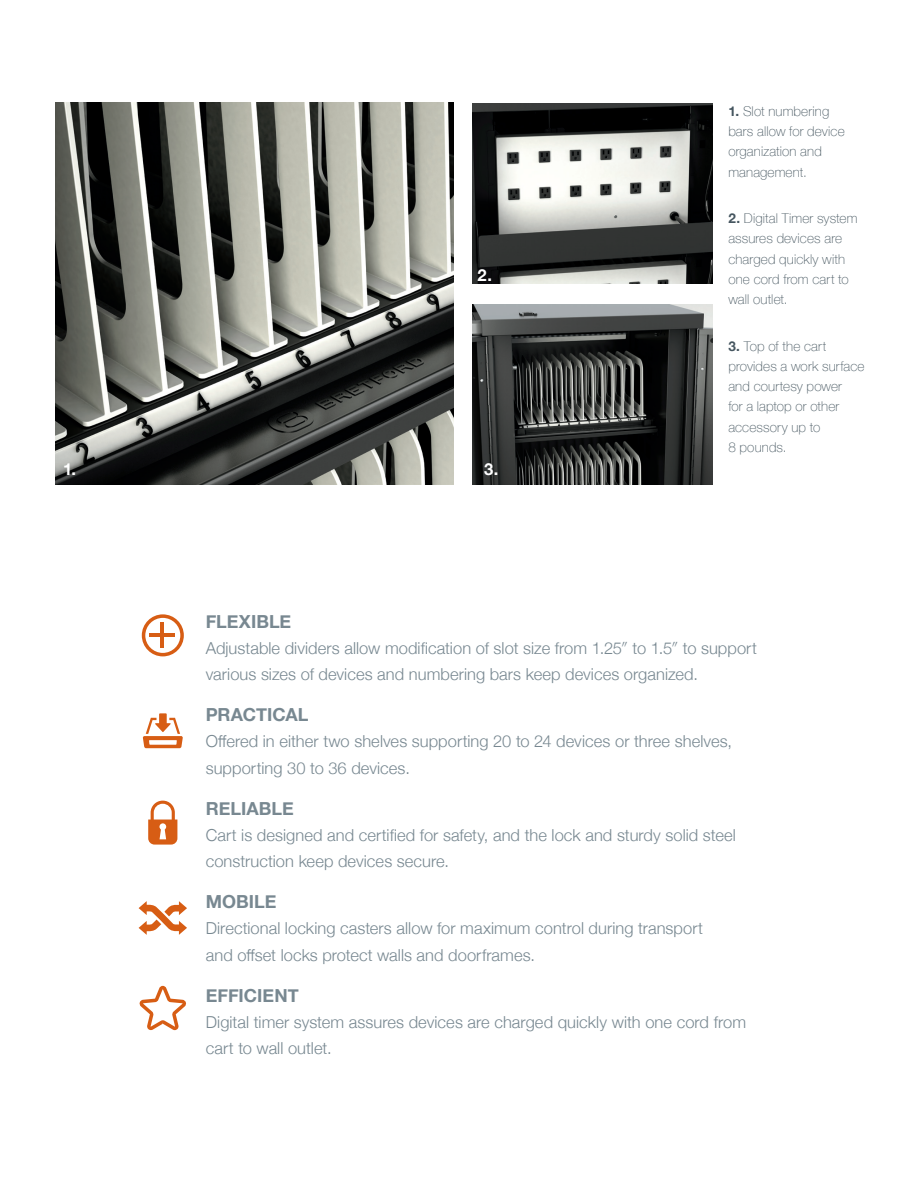
<style>
.page{position:relative;width:918px;height:1188px;background:#fff}
.page>*{position:absolute;margin:0;border:0;box-sizing:border-box;transform-origin:0 0}
.t1{font:700 18px "Helvetica Neue";color:#788891}
.t2{font:300 16.5px/26.1px "Helvetica Neue";letter-spacing:.005em;color:#788891}
.t3{font:700 16.5px "Helvetica Neue";color:#fff}
.t4{font:100 13.5px/20.2px "Helvetica Neue";letter-spacing:.01em;color:#45555f}
.s1{font-weight:700}
</style>
<div class="page">
<img style="left:56px;top:103px;width:398px;height:382px">
<img style="left:473px;top:304px;width:240px;height:180px">
<img style="left:473px;top:104px;width:240px;height:180px">
<svg style="left:139px;top:901px;width:48px;height:34px"></svg>
<svg style="left:148px;top:801px;width:29px;height:44px"></svg>
<svg style="left:143px;top:713px;width:40px;height:35px"></svg>
<svg style="left:139px;top:986px;width:47px;height:45px"></svg>
<svg style="left:142px;top:614px;width:42px;height:42px"></svg>
<p class="t3" style="left:478px;top:262px;width:16px">2.</p>
<p class="t3" style="left:63px;top:456px;width:15px">1.</p>
<p class="t3" style="left:484px;top:456px;width:16px">3.</p>
<p class="t4" style="left:728px;top:100px;width:118px"><span class="s1">1.</span> Slot numbering bars allow for device organization and management.</p>
<p class="t4" style="left:728px;top:208px;width:131px"><span class="s1">2.</span> Digital Timer system assures devices are charged quickly with one cord from cart to wall outlet.</p>
<p class="t4" style="left:728px;top:335px;width:138px"><span class="s1">3.</span> Top of the cart provides a work surface and courtesy power<br>for a laptop or other accessory up to<br>8 pounds.</p>
<p class="t1" style="left:206px;top:607px;width:87px">FLEXIBLE</p>
<p class="t2" style="left:206px;top:634px;width:553px">Adjustable dividers allow modification of slot size from 1.25″ to 1.5″ to support various sizes of devices and numbering bars keep devices organized.</p>
<p class="t1" style="left:206px;top:701px;width:104px">PRACTICAL</p>
<p class="t2" style="left:206px;top:727px;width:528px">Offered in either two shelves supporting 20 to 24 devices or three shelves, supporting 30 to 36 devices.</p>
<p class="t1" style="left:206px;top:794px;width:90px">RELIABLE</p>
<p class="t2" style="left:206px;top:821px;width:532px">Cart is designed and certified for safety, and the lock and sturdy solid steel construction keep devices secure.</p>
<p class="t1" style="left:206px;top:888px;width:72px">MOBILE</p>
<p class="t2" style="left:206px;top:914px;width:499px">Directional locking casters allow for maximum control during transport and offset locks protect walls and doorframes.</p>
<p class="t1" style="left:206px;top:981px;width:94px">EFFICIENT</p>
<p class="t2" style="left:206px;top:1008px;width:542px">Digital timer system assures devices are charged quickly with one cord from cart to wall outlet.</p>
</div>
